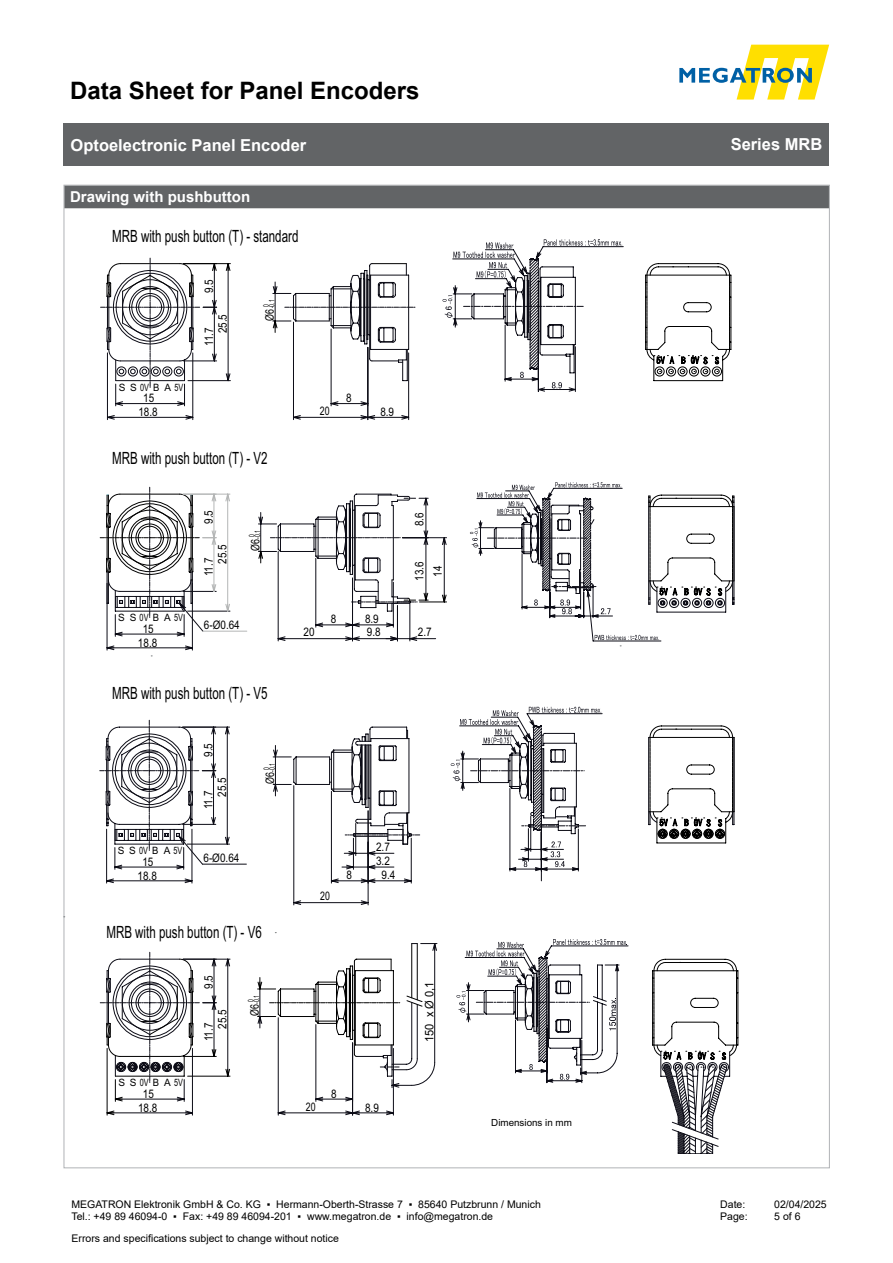
<style>
.page{position:relative;width:893px;height:1263px;background:#fff}
.page>*{position:absolute;margin:0;border:0;box-sizing:border-box;transform-origin:0 0}
.t1{font:700 24px "Arial";color:#000}
.t2{font:16.8px "Arial";color:#000;scale:.69 1}
.t3{font:700 16.5px "Arial";color:#fff}
.t4{font:700 15px "Arial";color:#fff}
.t5{font:11.85px/13.8px "Arial";color:#000;text-align:center;scale:.84 1}
.t6{font:11.85px "Arial";color:#000;scale:.75 1}
.t7{font:11.85px "Arial";color:#000;scale:.94 1}
.t8{font:11.85px "Arial";color:#000;scale:.74 1}
.t9{font:10.5px/12.6px "Arial";color:#000}
.t10{font:10.05px "Arial";letter-spacing:.16em;color:#000}
.t11{font:9.75px "Arial";color:#000}
.t12{font:7.65px "Arial";color:#000;scale:.67 1}
</style>
<div class="page">
<svg style="left:679px;top:45px;width:150px;height:55px"></svg>
<div style="left:64px;top:123px;width:765px;height:43px;background:#626466"></div>
<div style="left:66px;top:187px;width:762px;height:21px;background:#626466"></div>
<svg style="left:415px;top:263px;width:315px;height:118px"></svg>
<svg style="left:645px;top:274px;width:87px;height:102px"></svg>
<svg style="left:101px;top:258px;width:314px;height:148px"></svg>
<hr style="left:408px;top:353px;width:1px;height:67px;background:#0c0c16">
<hr style="left:193px;top:353px;width:1px;height:67px;background:#0c0c16">
<hr style="left:107px;top:353px;width:1px;height:67px;background:#0c0c16">
<svg style="left:106px;top:414px;width:88px;height:6px"></svg>
<hr style="left:368px;top:347px;width:1px;height:73px;background:#0c0c16">
<hr style="left:293px;top:322px;width:1px;height:98px;background:#0c0c16">
<svg style="left:293px;top:414px;width:117px;height:6px"></svg>
<svg style="left:443px;top:239px;width:180px;height:153px"></svg>
<hr style="left:183px;top:494px;width:47px;height:1px;background:#b4b6b6">
<hr style="left:188px;top:611px;width:42px;height:1px;background:#0c0c16">
<svg style="left:225px;top:493px;width:6px;height:119px"></svg>
<hr style="left:192px;top:583px;width:1px;height:67px;background:#0c0c16">
<hr style="left:107px;top:583px;width:1px;height:67px;background:#0c0c16">
<svg style="left:106px;top:645px;width:87px;height:12px"></svg>
<svg style="left:100px;top:487px;width:117px;height:150px"></svg>
<hr style="left:203px;top:631px;width:44px;height:1px;background:#b4b6b6">
<svg style="left:293px;top:900px;width:75px;height:5px"></svg>
<hr style="left:294px;top:786px;width:1px;height:119px;background:#0c0c16">
<hr style="left:368px;top:811px;width:1px;height:94px;background:#0c0c16">
<svg style="left:100px;top:707px;width:635px;height:177px"></svg>
<svg style="left:100px;top:939px;width:638px;height:214px"></svg>
<svg style="left:258px;top:482px;width:477px;height:165px"></svg>
<h1 class="t1" style="left:70px;top:73px;width:351px">Data Sheet for Panel Encoders</h1>
<h3 class="t3" style="left:71px;top:133px;width:237px">Optoelectronic Panel Encoder</h3>
<h3 class="t3" style="left:731px;top:133px;width:93px">Series MRB</h3>
<p class="t4" style="left:70px;top:186px;width:181px">Drawing with pushbutton</p>
<p class="t2" style="left:112px;top:224px;width:271px">MRB with push button (T) - standard</p>
<p class="t10" style="left:119px;top:380px;width:66px">S S0V B A5V</p>
<p class="t5" style="left:143px;top:391px;width:15px">15</p>
<p class="t5" style="left:202px;top:293px;width:18px;rotate:-90deg">9.5</p>
<p class="t5" style="left:202px;top:346px;width:24px;rotate:-90deg">11.7</p>
<p class="t5" style="left:216px;top:333px;width:25px;rotate:-90deg">25.5</p>
<p class="t12" style="left:266px;top:308px;width:15px;rotate:-90deg">-0.1</p>
<p class="t6" style="left:262px;top:321px;width:24px;rotate:-90deg">Ø6 <sup>0</sup></p>
<p class="t5" style="left:346px;top:391px;width:8px">8</p>
<p class="t5" style="left:138px;top:405px;width:25px">18.8</p>
<p class="t8" style="left:320px;top:403px;width:15px">20</p>
<p class="t5" style="left:380px;top:405px;width:18px">8.9</p>
<p class="t2" style="left:112px;top:447px;width:227px">MRB with push button (T) - V2</p>
<p class="t5" style="left:202px;top:524px;width:18px;rotate:-90deg">9.5</p>
<p class="t5" style="left:202px;top:564px;width:25px;text-align:left;text-indent:-12px;rotate:-90deg">11.7<br>25.5</p>
<p class="t12" style="left:252px;top:539px;width:15px;rotate:-90deg">-0.1</p>
<p class="t6" style="left:247px;top:551px;width:24px;rotate:-90deg">Ø6 <sup>0</sup></p>
<p class="t10" style="left:118px;top:611px;width:66px">S S0V B A5V</p>
<p class="t5" style="left:138px;top:622px;width:25px">15<br>18.8</p>
<p class="t5" style="left:204px;top:618px;width:44px">6-Ø0.64</p>
<p class="t2" style="left:112px;top:682px;width:227px">MRB with push button (T) - V5</p>
<p class="t5" style="left:201px;top:757px;width:18px;rotate:-90deg">9.5</p>
<p class="t5" style="left:201px;top:797px;width:25px;text-align:left;text-indent:-12px;rotate:-90deg">11.7<br>25.5</p>
<p class="t12" style="left:267px;top:772px;width:15px;rotate:-90deg">-0.1</p>
<p class="t6" style="left:262px;top:784px;width:24px;rotate:-90deg">Ø6 <sup>0</sup></p>
<p class="t5" style="left:412px;top:526px;width:18px;rotate:-90deg">8.6</p>
<p class="t5" style="left:331px;top:611px;width:8px">8</p>
<p class="t5" style="left:365px;top:611px;width:18px">8.9</p>
<p class="t5" style="left:410px;top:581px;width:25px;line-height:18.3px;rotate:-90deg">13.6<br>14</p>
<p class="t5" style="left:304px;top:625px;width:15px">20</p>
<p class="t5" style="left:367px;top:625px;width:18px">9.8</p>
<p class="t5" style="left:418px;top:625px;width:18px">2.7</p>
<p class="t5" style="left:376px;top:840px;width:18px">2.7</p>
<p class="t10" style="left:118px;top:844px;width:66px">S S0V B A5V</p>
<p class="t5" style="left:138px;top:855px;width:25px">15<br>18.8</p>
<p class="t5" style="left:203px;top:851px;width:44px">6-Ø0.64</p>
<p class="t5" style="left:376px;top:854px;width:18px">3.2</p>
<p class="t5" style="left:347px;top:867px;width:8px">8</p>
<p class="t5" style="left:381px;top:867px;width:18px">9.4</p>
<p class="t2" style="left:106px;top:920px;width:227px">MRB with push button (T) - V6</p>
<p class="t10" style="left:118px;top:1076px;width:66px">S S0V B A5V</p>
<p class="t5" style="left:138px;top:1087px;width:25px">15<br>18.8</p>
<p class="t5" style="left:202px;top:989px;width:18px;rotate:-90deg">9.5</p>
<p class="t5" style="left:202px;top:1029px;width:25px;text-align:left;text-indent:-12px;rotate:-90deg">11.7<br>25.5</p>
<p class="t12" style="left:251px;top:1004px;width:15px;rotate:-90deg">-0.1</p>
<p class="t6" style="left:246px;top:1016px;width:24px;rotate:-90deg">Ø6 <sup>0</sup></p>
<p class="t8" style="left:320px;top:888px;width:15px">20</p>
<p class="t5" style="left:331px;top:1087px;width:8px">8</p>
<p class="t8" style="left:306px;top:1098px;width:15px">20</p>
<p class="t5" style="left:365px;top:1100px;width:18px">8.9</p>
<p class="t7" style="left:421px;top:1042px;width:66px;rotate:-90deg">150 x Ø 0,1</p>
<p class="t11" style="left:491px;top:1116px;width:82px">Dimensions in mm</p>
<p class="t9" style="left:71px;top:1198px;width:471px">MEGATRON Elektronik GmbH &amp; Co. KG ▪ Hermann-Oberth-Strasse 7 ▪ 85640 Putzbrunn / Munich<br>Tel.: +49 89 46094-0 ▪ Fax: +49 89 46094-201 ▪ www.megatron.de ▪ info@megatron.de</p>
<p class="t9" style="left:720px;top:1198px;width:27px">Date:</p>
<p class="t9" style="left:774px;top:1198px;width:54px">02/04/2025</p>
<p class="t9" style="left:720px;top:1210px;width:29px">Page:</p>
<p class="t9" style="left:774px;top:1210px;width:28px">5 of 6</p>
<p class="t9" style="left:72px;top:1232px;width:269px">Errors and specifications subject to change without notice</p>
</div>
